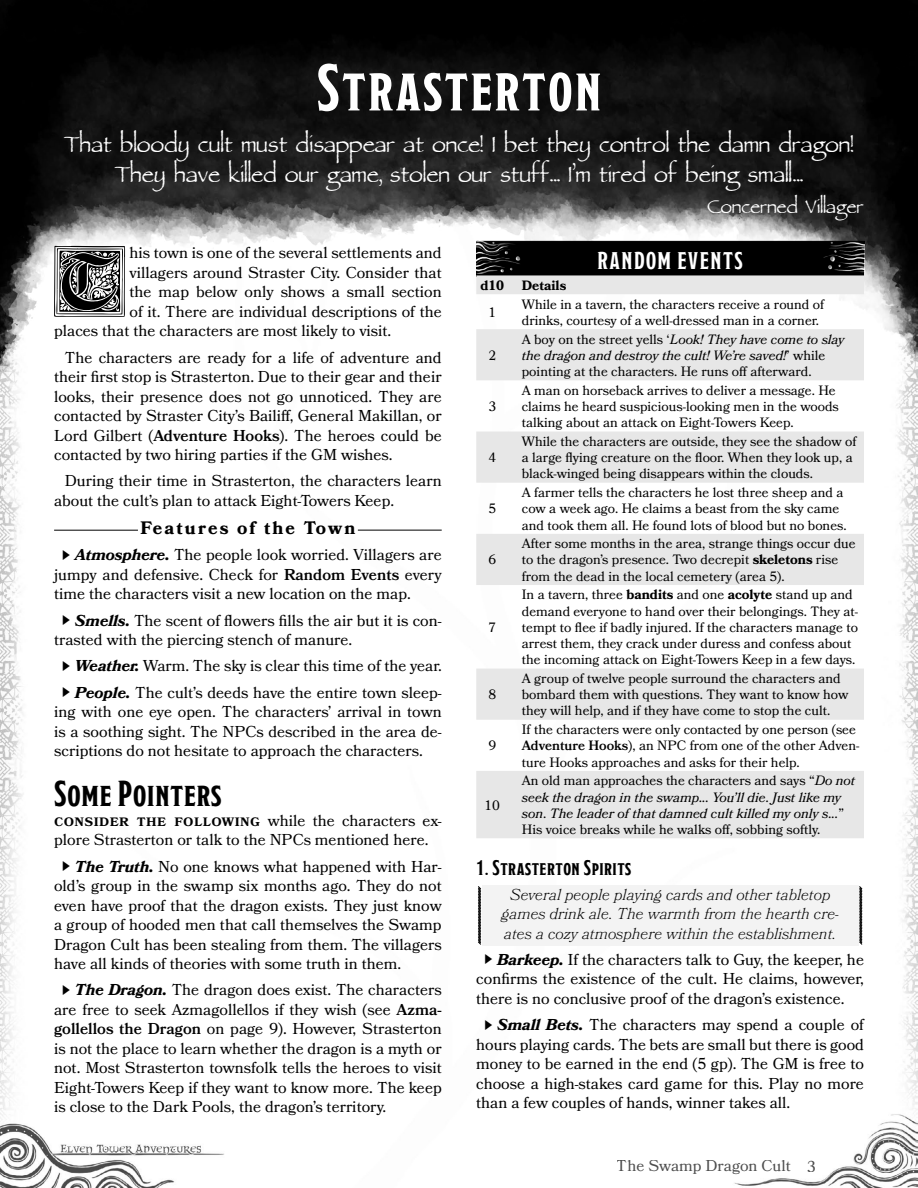
<style>
.page{position:relative;width:918px;height:1188px;background:#fff}
.page>*{position:absolute;margin:0;border:0;box-sizing:border-box;transform-origin:0 0}
.Drops_Caps{font:88.8px "Neugotische Initialen";color:#000}
.Chapter_Header_-_for{font:700 66px "Modesto Condensed";letter-spacing:.04em;color:#fff}
.Epigraph{font:36px/30px "Parchment MF";color:#fff;text-align:center}
.Heading_1{font:36px "Modesto Condensed";letter-spacing:.025em;color:#000}
.Epigraph_Author{font:30px "Parchment MF";color:#fff}
.Random_Encounters_Ta{font:700 24px "Modesto Condensed";letter-spacing:.06em;color:#fff}
.Heading_2{font:700 21px "Modesto Condensed";letter-spacing:.025em;color:#000}
.Encounter_Level{font:700 18px "Bookmania";letter-spacing:.12em;color:#000}
.Core_Body_-_Indented{font:15.75px/19.5px "Bookmania";color:#000;text-align:justify}
.Drops_Caps-2{font:15.75px "Bookmania";color:#000}
.Boxed_Text{font:italic 300 15.75px/19.2px "Bookmania";color:#000;text-align:center}
.Small_Caps_-_after_H{font:15.75px/19.5px "Bookmania";color:#000}
.Lines{font:13.5px/16.2px "Bookmania";color:#000}
.Lines-2{font:italic 13.5px/16.2px "Bookmania";color:#000}
.Numbers{font:13.5px "Bookmania";color:#000}
.Lines-3{font:700 13.5px "Bookmania";color:#000}
.Numbers-2{font:700 13.5px "Bookmania";color:#000}
.s1{font-weight:600}
.s2{font-family:"Hira Kaku Pro W3";font-size:10.5px}
.s3{font-weight:700;font-style:italic}
.s4{font-weight:600;font-size:16.5px}
.s5{font-style:italic}
.s6{font-weight:700}
.s7{font-style:normal}
</style>
<div class="page">
<img style="left:0;top:395px;width:918px;height:793px">
<img style="left:0;top:0;width:918px;height:395px">
<hr style="left:358px;top:530px;width:84px;height:1px;background:#000">
<hr style="left:54px;top:530px;width:84px;height:1px;background:#000">
<div style="left:476px;top:244px;width:388px;height:33px;background:#000"></div>
<div style="left:482px;top:885px;width:377px;height:61px;background:#f3f3f3"></div>
<svg style="left:477px;top:886px;width:5px;height:59px"></svg>
<svg style="left:859px;top:886px;width:4px;height:59px"></svg>
<svg style="left:476px;top:275px;width:388px;height:563px;fill:#e7e7e7"></svg>
<img style="left:476px;top:241px;width:388px;height:33px">
<p class="Chapter_Header_-_for" style="left:317px;top:55px;width:286px">Strasterton</p>
<p class="Epigraph" style="left:64px;top:132px;width:792px">That bloody cult must disappear at once! I bet they control the damn dragon!<br>They have killed our game, stolen our stuff... I’m tired of being small...</p>
<p class="Epigraph_Author" style="left:708px;top:194px;width:158px">Concerned Villager</p>
<p class="Drops_Caps" style="left:50px;top:234px;width:81px">T</p>
<p class="Drops_Caps-2" style="left:129px;top:244px;width:314px">his town is one of the several settlements and</p>
<p class="Drops_Caps-2" style="left:129px;top:263px;width:314px">villagers around Straster City. Consider that</p>
<p class="Drops_Caps-2" style="left:129px;top:283px;width:314px">the map below only shows a small section</p>
<p class="Drops_Caps-2" style="left:129px;top:302px;width:314px">of it. There are individual descriptions of the</p>
<p class="Drops_Caps-2" style="left:54px;top:322px;width:339px">places that the characters are most likely to visit.</p>
<p class="Core_Body_-_Indented" style="left:54px;top:347px;width:389px;text-indent:11px">The characters are ready for a life of adventure and their first stop is Strasterton. Due to their gear and their looks, their presence does not go unnoticed. They are contacted by Straster City’s Bailiff, General Makillan, or Lord Gilbert (<span class="s1">Adventure Hooks</span>). The heroes could be contacted by two hiring parties if the GM wishes.</p>
<p class="Core_Body_-_Indented" style="left:54px;top:471px;width:389px;text-indent:11px">During their time in Strasterton, the characters learn about the cult’s plan to attack Eight-Towers Keep.</p>
<p class="Encounter_Level" style="left:140px;top:517px;width:217px">Features of the Town</p>
<p class="Core_Body_-_Indented" style="left:54px;top:545px;width:389px;text-indent:7px"><span class="s2">▶</span> <span class="s3">Atmosphere.</span> The people look worried. Villagers are jumpy and defensive. Check for <span class="s1">Random Events</span> every time the characters visit a new location on the map.</p>
<p class="Core_Body_-_Indented" style="left:54px;top:611px;width:389px;text-indent:7px"><span class="s2">▶</span> <span class="s3">Smells.</span> The scent of flowers fills the air but it is con&shy;trasted with the piercing stench of manure.</p>
<p class="Core_Body_-_Indented" style="left:61px;top:656px;width:382px"><span class="s2">▶</span> <span class="s3">Weather.</span> Warm. The sky is clear this time of the year.</p>
<p class="Core_Body_-_Indented" style="left:54px;top:683px;width:389px;text-indent:7px"><span class="s2">▶</span> <span class="s3">People.</span> The cult’s deeds have the entire town sleep&shy;ing with one eye open. The characters’ arrival in town is a soothing sight. The NPCs described in the area de&shy;scriptions do not hesitate to approach the characters.</p>
<p class="Heading_1" style="left:54px;top:776px;width:169px">Some Pointers</p>
<p class="Small_Caps_-_after_H" style="left:54px;top:811px;width:389px"><span class="s4">Consider the following</span> while the characters ex&shy;plore Strasterton or talk to the NPCs mentioned here.</p>
<p class="Core_Body_-_Indented" style="left:54px;top:857px;width:389px;text-indent:7px"><span class="s2">▶</span> <span class="s3">The Truth.</span> No one knows what happened with Har&shy;old’s group in the swamp six months ago. They do not even have proof that the dragon exists. They just know a group of hooded men that call themselves the Swamp Dragon Cult has been stealing from them. The villagers have all kinds of theories with some truth in them.</p>
<p class="Core_Body_-_Indented" style="left:54px;top:980px;width:389px;text-indent:7px"><span class="s2">▶</span> <span class="s3">The Dragon.</span> The dragon does exist. The characters are free to seek Azmagollellos if they wish (see <span class="s1">Azma&shy;gollellos the Dragon</span> on page 9). However, Strasterton is not the place to learn whether the dragon is a myth or not. Most Strasterton townsfolk tells the heroes to visit Eight-Towers Keep if they want to know more. The keep is close to the Dark Pools, the dragon’s territory.</p>
<p class="Random_Encounters_Ta" style="left:598px;top:249px;width:147px">RANDOM EVENTS</p>
<p class="Numbers-2" style="left:480px;top:277px;width:25px">d10</p>
<p class="Lines-3" style="left:522px;top:277px;width:46px">Details</p>
<p class="Numbers" style="left:488px;top:304px;width:9px">1</p>
<p class="Lines" style="left:522px;top:296px;width:304px">While in a tavern, the characters receive a round of drinks, courtesy of a well-dressed man in a corner.</p>
<p class="Numbers" style="left:488px;top:347px;width:9px">2</p>
<p class="Lines" style="left:522px;top:331px;width:324px">A boy on the street yells ‘<span class="s5">Look! They have come to slay the dragon and destroy the cult! We’re saved!</span>’ while pointing at the characters. He runs off afterward.</p>
<p class="Numbers" style="left:488px;top:398px;width:9px">3</p>
<p class="Numbers" style="left:488px;top:450px;width:9px">4</p>
<p class="Numbers" style="left:488px;top:501px;width:9px">5</p>
<p class="Numbers" style="left:488px;top:552px;width:9px">6</p>
<p class="Numbers" style="left:488px;top:619px;width:9px">7</p>
<p class="Numbers" style="left:488px;top:687px;width:9px">8</p>
<p class="Numbers" style="left:488px;top:738px;width:9px">9</p>
<p class="Lines" style="left:522px;top:382px;width:319px">A man on horseback arrives to deliver a message. He claims he heard suspicious-looking men in the woods talking about an attack on Eight-Towers Keep.</p>
<p class="Lines" style="left:522px;top:433px;width:336px">While the characters are outside, they see the shadow of a large flying creature on the floor. When they look up, a black-winged being disappears within the clouds.</p>
<p class="Lines" style="left:522px;top:484px;width:326px">A farmer tells the characters he lost three sheep and a cow a week ago. He claims a beast from the sky came and took them all. He found lots of blood but no bones.</p>
<p class="Lines" style="left:522px;top:536px;width:335px">After some months in the area, strange things occur due to the dragon’s presence. Two decrepit <span class="s6">skeletons</span> rise from the dead in the local cemetery (area 5).</p>
<p class="Lines" style="left:522px;top:587px;width:338px">In a tavern, three <span class="s6">bandits</span> and one <span class="s6">acolyte</span> stand up and demand everyone to hand over their belongings. They at&shy;tempt to flee if badly injured. If the characters manage to arrest them, they crack under duress and confess about the incoming attack on Eight-Towers Keep in a few days.</p>
<p class="Lines" style="left:522px;top:670px;width:328px">A group of twelve people surround the characters and bombard them with questions. They want to know how they will help, and if they have come to stop the cult.</p>
<p class="Lines" style="left:522px;top:721px;width:339px">If the characters were only contacted by one person (see<br><span class="s1">Adventure Hooks</span>), an NPC from one of the other Adven&shy;ture Hooks approaches and asks for their help.</p>
<p class="Lines-2" style="left:522px;top:773px;width:335px"><span class="s7">An old man approaches the characters and says “</span>Do not seek the dragon in the swamp... You’ll die. Just like my son<span class="s7">.</span> The leader of that damned cult killed my only s...<span class="s7">” His voice breaks while he walks off, sobbing softly.</span></p>
<p class="Heading_2" style="left:476px;top:857px;width:157px">1. Strasterton Spirits</p>
<p class="Boxed_Text" style="left:502px;top:885px;width:339px">Several people playing cards and other tabletop games drink ale. The warmth from the hearth cre&shy;ates a cozy atmosphere within the establishment.</p>
<p class="Core_Body_-_Indented" style="left:476px;top:950px;width:389px;text-indent:7px"><span class="s2">▶</span> <span class="s3">Barkeep.</span> If the characters talk to Guy, the keeper, he confirms the existence of the cult. He claims, however, there is no conclusive proof of the dragon’s existence.</p>
<p class="Core_Body_-_Indented" style="left:476px;top:1015px;width:389px;text-indent:7px"><span class="s2">▶</span> <span class="s3">Small Bets.</span> The characters may spend a couple of hours playing cards. The bets are small but there is good money to be earned in the end (5 gp). The GM is free to choose a high-stakes card game for this. Play no more than a few couples of hands, winner takes all.</p>
<p class="Numbers" style="left:485px;top:797px;width:17px">10</p>
<p class="Core_Body_-_Indented" style="left:617px;top:1156px;width:200px">The Swamp Dragon Cult 3</p>
</div>
